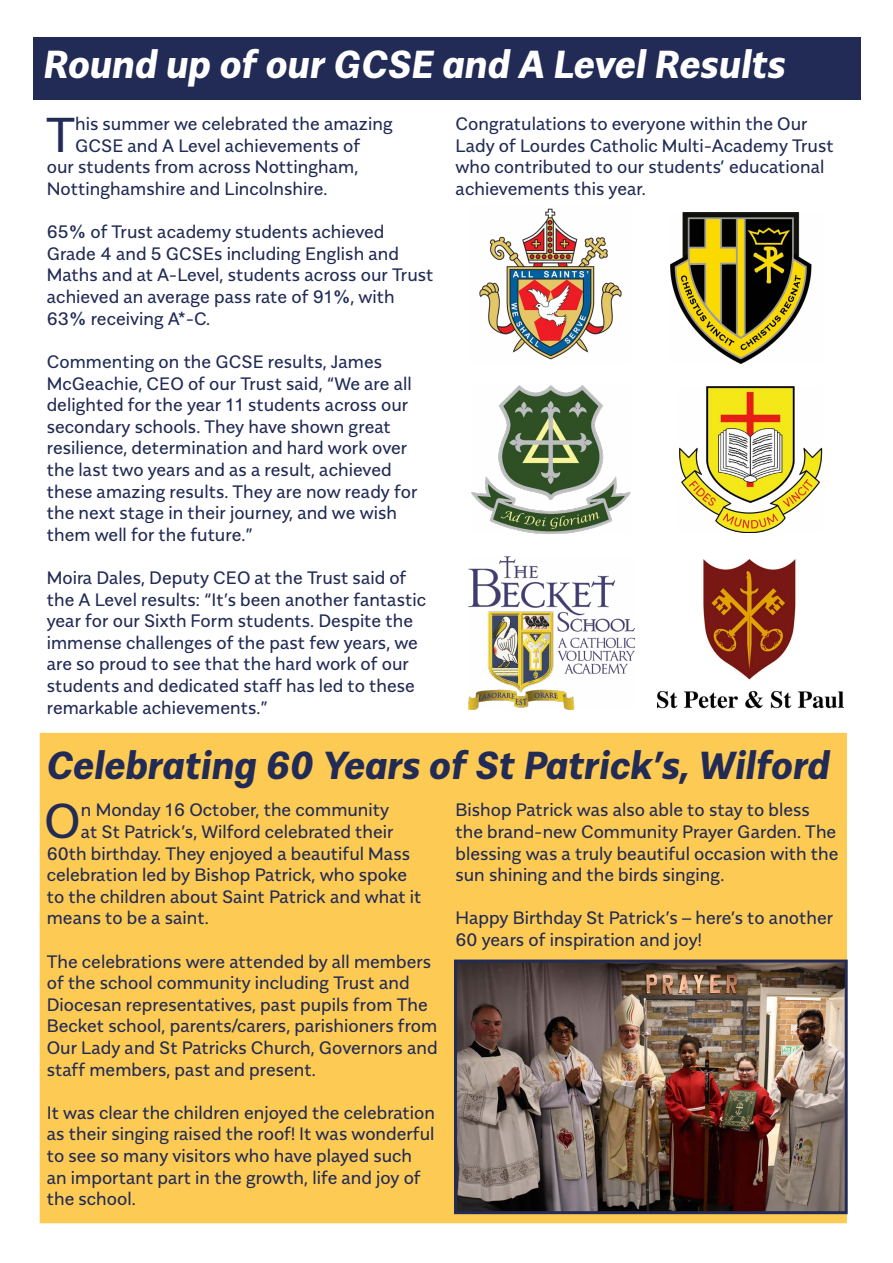
<style>
.page{position:relative;width:893px;height:1263px;background:#fff}
.page>*{position:absolute;margin:0;border:0;box-sizing:border-box;transform-origin:0 0}
.t1{font:48.9px "Alergia Normal";color:#222b56}
.t2{font:italic 700 39px "Alergia Normal";color:#222b56}
.t3{font:italic 700 39px "Alergia Normal";color:#fff}
.t4{font:18px/21.6px "Alergia Normal";color:#222b56}
</style>
<div class="page">
<div style="left:33px;top:37px;width:827px;height:62px;background:#222b56"></div>
<div style="left:40px;top:733px;width:807px;height:490px;background:#fdca53"></div>
<img style="left:479px;top:208px;width:143px;height:152px">
<img style="left:472px;top:385px;width:159px;height:148px">
<img style="left:468px;top:556px;width:166px;height:153px">
<img style="left:671px;top:212px;width:141px;height:151px">
<img style="left:679px;top:386px;width:143px;height:146px">
<img style="left:658px;top:560px;width:185px;height:149px">
<img style="left:458px;top:963px;width:386px;height:247px">
<div style="left:454px;top:959px;width:394px;height:255px;border:3px solid #222b56"></div>
<h2 class="t3" style="left:44px;top:33px;width:744px">Round up of our GCSE and A Level Results</h2>
<h1 class="t1" style="left:46px;top:97px;width:31px">T</h1>
<p class="t4" style="left:75px;top:112px;width:319px">his summer we celebrated the amazing</p>
<p class="t4" style="left:455px;top:112px;width:380px">Congratulations to everyone within the Our Lady of Lourdes Catholic Multi-Academy Trust who contributed to our students’ educational achievements this year.</p>
<p class="t4" style="left:75px;top:133px;width:287px">GCSE and A Level achievements of</p>
<p class="t4" style="left:47px;top:155px;width:313px">our students from across Nottingham,</p>
<p class="t4" style="left:47px;top:176px;width:282px">Nottinghamshire and Lincolnshire.</p>
<p class="t4" style="left:47px;top:220px;width:388px">65% of Trust academy students achieved Grade 4 and 5 GCSEs including English and Maths and at A-Level, students across our Trust achieved an average pass rate of 91%, with 63% receiving A*-C.</p>
<p class="t4" style="left:47px;top:349px;width:372px">Commenting on the GCSE results, James McGeachie, CEO of our Trust said, “We are all delighted for the year 11 students across our secondary schools. They have shown great resilience, determination and hard work over the last two years and as a result, achieved these amazing results. They are now ready for the next stage in their journey, and we wish them well for the future.”</p>
<p class="t4" style="left:47px;top:565px;width:381px">Moira Dales, Deputy CEO at the Trust said of the A Level results: “It’s been another fantastic year for our Sixth Form students. Despite the immense challenges of the past few years, we are so proud to see that the hard work of our students and dedicated staff has led to these remarkable achievements.”</p>
<h2 class="t2" style="left:47px;top:734px;width:784px">Celebrating 60 Years of St Patrick’s, Wilford</h2>
<h1 class="t1" style="left:44px;top:783px;width:38px">O</h1>
<p class="t4" style="left:81px;top:798px;width:310px">n Monday 16 October, the community</p>
<p class="t4" style="left:455px;top:798px;width:384px">Bishop Patrick was also able to stay to bless the brand-new Community Prayer Garden. The blessing was a truly beautiful occasion with the sun shining and the birds singing.</p>
<p class="t4" style="left:455px;top:906px;width:379px">Happy Birthday St Patrick’s – here’s to another<br>60 years of inspiration and joy!</p>
<p class="t4" style="left:81px;top:819px;width:314px">at St Patrick’s, Wilford celebrated their</p>
<p class="t4" style="left:47px;top:841px;width:365px">60th birthday. They enjoyed a beautiful Mass</p>
<p class="t4" style="left:47px;top:862px;width:362px">celebration led by Bishop Patrick, who spoke</p>
<p class="t4" style="left:47px;top:884px;width:376px">to the children about Saint Patrick and what it</p>
<p class="t4" style="left:47px;top:906px;width:163px">means to be a saint.</p>
<p class="t4" style="left:47px;top:949px;width:392px">The celebrations were attended by all members of the school community including Trust and Diocesan representatives, past pupils from The Becket school, parents/carers, parishioners from Our Lady and St Patricks Church, Governors and staff members, past and present.</p>
<p class="t4" style="left:47px;top:1100px;width:390px">It was clear the children enjoyed the celebration as their singing raised the roof! It was wonderful to see so many visitors who have played such an important part in the growth, life and joy of the school.</p>
</div>
